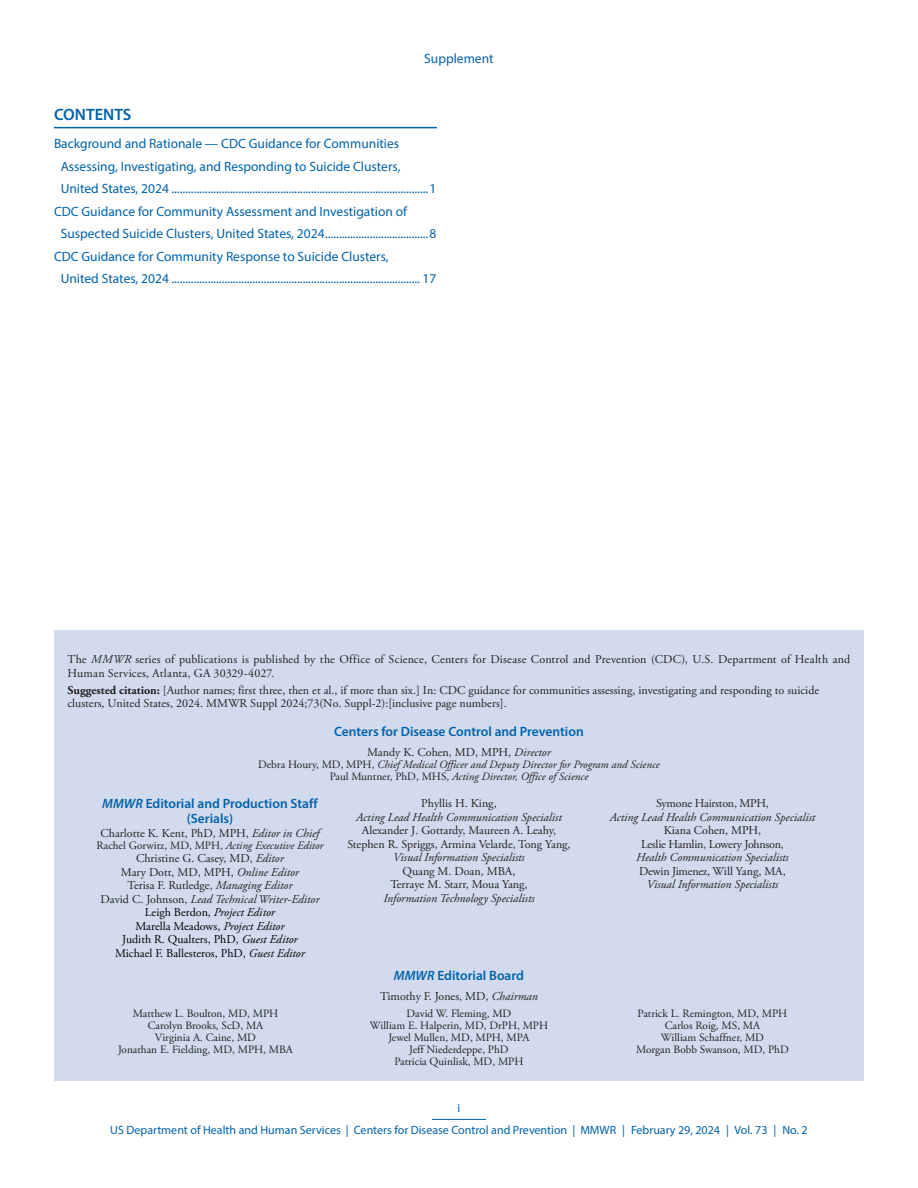
<style>
.page{position:relative;width:918px;height:1188px;background:#fff}
.page>*{position:absolute;margin:0;border:0;box-sizing:border-box;transform-origin:0 0}
.contents_supplement{font:600 16.5px "Myriad Pro";color:#0161ab}
.t1{font:13.5px/22.5px "Myriad Pro";color:#0161ab}
.t2{font:600 13.5px/15px "Myriad Pro";color:#0161ab;text-align:center}
.t3{font:12px/13.5px "Adobe Garamond Pro";color:#231f20}
.t4{font:12px/13.5px "Adobe Garamond Pro";color:#000;text-align:center}
.t5{font:italic 12px "Adobe Garamond Pro";color:#231f20}
.t6{font:12px/21.8px "Myriad Pro";color:#0161ab;text-align:center}
.t7{font:12px/13.5px "Adobe Garamond Pro";letter-spacing:-.02em;color:#231f20;text-align:center}
.t8{font:11.25px/12px "Adobe Garamond Pro";color:#231f20;text-align:center}
.t9{font:italic 11.25px/12px "Adobe Garamond Pro";color:#231f20;text-align:center}
.s1{font-style:italic}
.s2{font-weight:700}
.s3{font-style:normal}
.s4{color:#231f20}
.s5{font-style:italic;color:#231f20}
</style>
<div class="page">
<div style="left:54px;top:631px;width:810px;height:450px;background:#d2dbee"></div>
<hr style="left:432px;top:1119px;width:54px;height:1px;background:#0161ab">
<hr style="left:54px;top:127px;width:383px;height:1px;background:#0161ab">
<p class="t1" style="left:424px;top:47px;width:71px">Supplement</p>
<p class="contents_supplement" style="left:54px;top:104px;width:79px">CONTENTS</p>
<p class="t1" style="left:61px;top:132px;width:377px;text-indent:-7px">Background and Rationale — CDC Guidance for Communities<br>Assessing, Investigating, and Responding to Suicide Clusters,<br>United States, 2024 ............................................................................................1</p>
<p class="t1" style="left:61px;top:200px;width:377px;text-indent:-7px">CDC Guidance for Community Assessment and Investigation of<br>Suspected Suicide Clusters, United States, 2024.....................................8</p>
<p class="t1" style="left:61px;top:245px;width:377px;text-indent:-7px">CDC Guidance for Community Response to Suicide Clusters,<br>United States, 2024 ......................................................................................... 17</p>
<p class="t3" style="left:68px;top:653px;width:784px">The <span class="s1">MMWR</span> series of publications is published by the Office of Science, Centers for Disease Control and Prevention (CDC), U.S. Department of Health and<br>Human Services, Atlanta, GA 30329-4027.</p>
<p class="t3" style="left:68px;top:684px;width:753px"><span class="s2">Suggested citation:</span> [Author names; first three, then et al., if more than six.] In: CDC guidance for communities assessing, investigating and responding to suicide clusters, United States, 2024. MMWR Suppl 2024;73(No. Suppl-2):[inclusive page numbers].</p>
<p class="t2" style="left:334px;top:723px;width:251px">Centers for Disease Control and Prevention</p>
<p class="t3" style="left:367px;top:746px;width:185px">Mandy K. Cohen, MD, MPH, <span class="s1">Director</span></p>
<p class="t9" style="left:258px;top:759px;width:403px"><span class="s3">Debra Houry, MD, MPH,</span> Chief Medical Officer and Deputy Director for Program and Science<br><span class="s3">Paul Muntner, PhD, MHS,</span> Acting Director, Office of Science</p>
<p class="t2" style="left:102px;top:796px;width:217px"><span class="s1">MMWR</span> Editorial and Production Staff (Serials)</p>
<p class="t3" style="left:101px;top:827px;width:220px">Charlotte K. Kent, PhD, MPH, <span class="s1">Editor in Chief</span></p>
<p class="t8" style="left:97px;top:840px;width:228px">Rachel Gorwitz, MD, MPH, <span class="s1">Acting Executive Editor</span></p>
<p class="t4" style="left:101px;top:852px;width:220px"><span class="s4">Christine G. Casey, MD,</span> <span class="s5">Editor<br></span><span class="s4">Mary Dott, MD, MPH,</span> <span class="s5">Online Editor<br></span><span class="s4">Terisa F. Rutledge,</span> <span class="s5">Managing Editor<br></span><span class="s4">David C. Johnson,</span> <span class="s5">Lead Technical Writer-Editor </span>Leigh Berdon, <span class="s1">Project Editor<br></span>Marella Meadows, <span class="s1">Project Editor<br></span>Judith R. Qualters, PhD, <span class="s1">Guest Editor<br></span>Michael F. Ballesteros, PhD, <span class="s1">Guest Editor</span></p>
<p class="t3" style="left:421px;top:797px;width:77px">Phyllis H. King,</p>
<p class="t5" style="left:356px;top:810px;width:207px">Acting Lead Health Communication Specialist</p>
<p class="t3" style="left:347px;top:824px;width:225px;text-align:center">Alexander J. Gottardy, Maureen A. Leahy,<br>Stephen R. Spriggs, Armina Velarde, Tong Yang,</p>
<p class="t5" style="left:393px;top:850px;width:133px">Visual Information Specialists</p>
<p class="t3" style="left:390px;top:864px;width:139px;text-align:center">Quang M. Doan, MBA,<br>Terraye M. Starr, Moua Yang,</p>
<p class="t5" style="left:383px;top:891px;width:153px">Information Technology Specialists</p>
<p class="t7" style="left:656px;top:797px;width:114px">Symone Hairston, MPH,</p>
<p class="t5" style="left:610px;top:810px;width:207px">Acting Lead Health Communication Specialist</p>
<p class="t7" style="left:641px;top:824px;width:144px">Kiana Cohen, MPH,<br>Leslie Hamlin, Lowery Johnson,</p>
<p class="t5" style="left:636px;top:850px;width:154px">Health Communication Specialists</p>
<p class="t7" style="left:639px;top:864px;width:148px">Dewin Jimenez, Will Yang, MA,</p>
<p class="t5" style="left:647px;top:877px;width:133px">Visual Information Specialists</p>
<p class="t2" style="left:394px;top:968px;width:132px"><span class="s1">MMWR</span> Editorial Board</p>
<p class="t3" style="left:380px;top:990px;width:159px">Timothy F. Jones, MD, <span class="s1">Chairman</span></p>
<p class="t8" style="left:118px;top:1008px;width:176px">Matthew L. Boulton, MD, MPH<br>Carolyn Brooks, ScD, MA<br>Virginia A. Caine, MD<br>Jonathan E. Fielding, MD, MPH, MBA</p>
<p class="t8" style="left:370px;top:1008px;width:180px">David W. Fleming, MD<br>William E. Halperin, MD, DrPH, MPH<br>Jewel Mullen, MD, MPH, MPA<br>Jeff Niederdeppe, PhD<br>Patricia Quinlisk, MD, MPH</p>
<p class="t8" style="left:636px;top:1008px;width:154px">Patrick L. Remington, MD, MPH<br>Carlos Roig, MS, MA<br>William Schaffner, MD<br>Morgan Bobb Swanson, MD, PhD</p>
<p class="t6" style="left:110px;top:1097px;width:699px">i<br>US Department of Health and Human Services | Centers for Disease Control and Prevention | MMWR | February 29, 2024 | Vol. 73 | No. 2</p>
</div>
